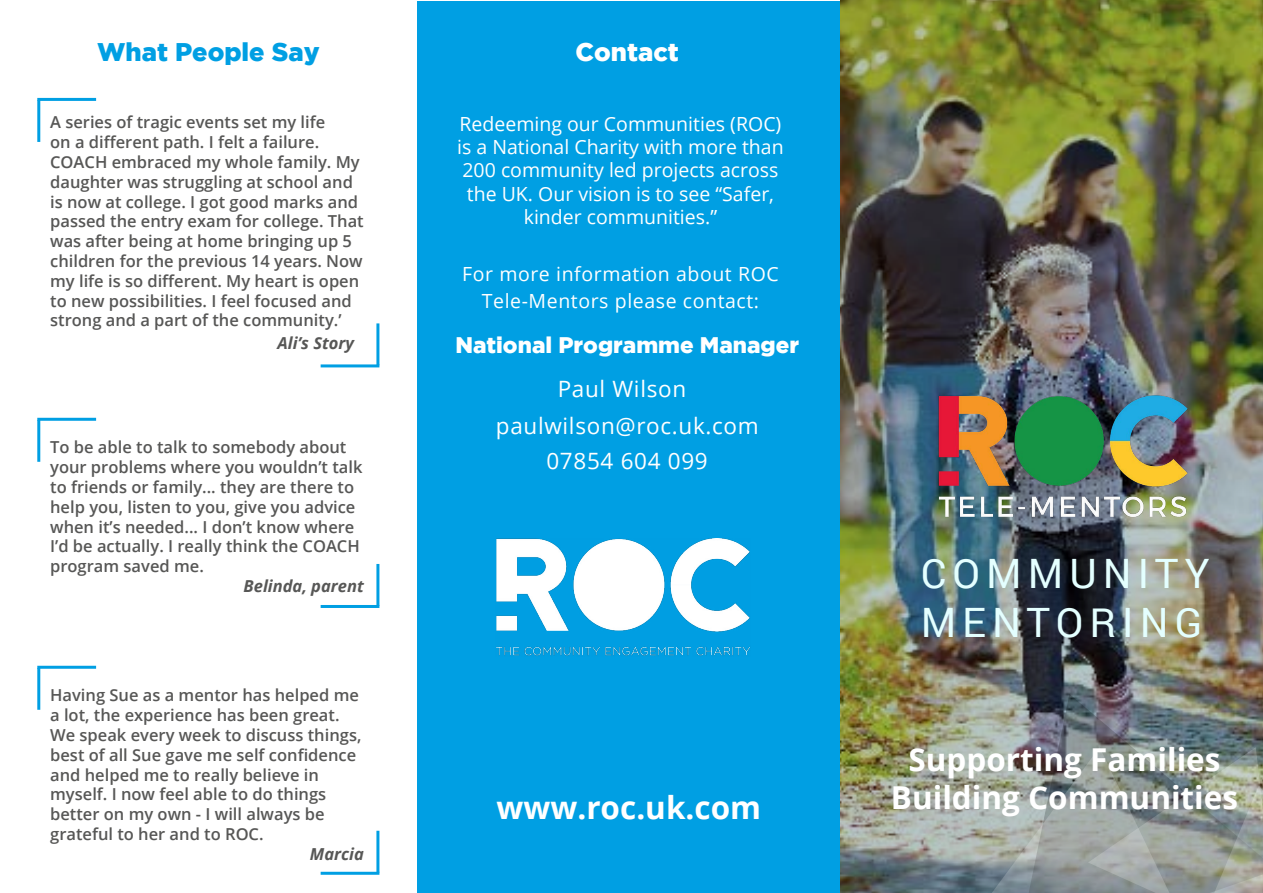
<style>
.page{position:relative;width:1263px;height:893px;background:#fff}
.page>*{position:absolute;margin:0;border:0;box-sizing:border-box;transform-origin:0 0}
.t1{font:40.5px/48.6px "Roboto";letter-spacing:.15em;color:#e4ffff}
.t2{font:700 31.5px "Open Sans";color:#fff}
.t3{font:900 25.5px "Gotham";color:#009fe3}
.t4{font:900 25.5px "Gotham";color:#fff}
.t5{font:22.5px/35.7px "Open Sans";letter-spacing:.03em;color:#fff;text-align:center}
.t6{font:900 22.5px "Gotham";color:#fff}
.t7{font:19.5px/23.4px "Open Sans";color:#fff;text-align:center}
.t8{font:19.5px/27px "Open Sans";letter-spacing:.03em;color:#fff;text-align:center}
.t9{font:600 16.5px/19.8px "Open Sans";color:#575756}
.t10{font:italic 700 16.5px "Open Sans";color:#575756}
</style>
<div class="page">
<div style="left:417px;top:1px;width:423px;height:891px;background:#009fe3"></div>
<img style="left:840px;top:0;width:423px;height:893px">
<img style="left:1015px;top:694px;width:248px;height:53px">
<svg style="left:974px;top:747px;width:289px;height:146px;background:#929995"></svg>
<img style="left:936px;top:388px;width:258px;height:136px">
<hr style="left:37px;top:98px;width:59px;height:3px;background:#009fe3">
<hr style="left:37px;top:100px;width:3px;height:42px;background:#009fe3">
<hr style="left:37px;top:418px;width:59px;height:3px;background:#009fe3">
<hr style="left:37px;top:420px;width:3px;height:42px;background:#009fe3">
<hr style="left:37px;top:666px;width:59px;height:3px;background:#009fe3">
<hr style="left:37px;top:668px;width:3px;height:42px;background:#009fe3">
<hr style="left:321px;top:364px;width:58px;height:3px;background:#009fe3">
<hr style="left:376px;top:323px;width:3px;height:42px;background:#009fe3">
<hr style="left:321px;top:605px;width:58px;height:3px;background:#009fe3">
<hr style="left:376px;top:564px;width:3px;height:42px;background:#009fe3">
<hr style="left:321px;top:872px;width:58px;height:3px;background:#009fe3">
<hr style="left:376px;top:831px;width:3px;height:41px;background:#009fe3">
<img style="left:496px;top:538px;width:254px;height:118px">
<h3 class="t3" style="left:97px;top:37px;width:224px">What People Say</h3>
<h3 class="t4" style="left:576px;top:37px;width:105px">Contact</h3>
<p class="t9" style="left:50px;top:112px;width:315px">A series of tragic events set my life<br>on a different path. I felt a failure.<br>COACH embraced my whole family. My daughter was struggling at school and is now at college. I got good marks and passed the entry exam for college. That was after being at home bringing up 5 children for the previous 14 years. Now my life is so different. My heart is open to new possibilities. I feel focused and strong and a part of the community.’</p>
<p class="t7" style="left:457px;top:111px;width:328px">Redeeming our Communities (ROC) is a National Charity with more than<br>200 community led projects across the UK. Our vision is to see “Safer, kinder communities.”</p>
<p class="t8" style="left:462px;top:260px;width:318px">For more information about ROC<br>Tele-Mentors please contact:</p>
<p class="t10" style="left:278px;top:332px;width:78px">Ali’s Story</p>
<h3 class="t6" style="left:455px;top:332px;width:345px">National Programme Manager</h3>
<p class="t9" style="left:50px;top:437px;width:314px">To be able to talk to somebody about your problems where you wouldn’t talk to friends or family... they are there to help you, listen to you, give you advice when it’s needed... I don’t know where I’d be actually. I really think the COACH program saved me.</p>
<p class="t10" style="left:244px;top:574px;width:122px">Belinda, parent</p>
<h3 class="t5" style="left:496px;top:371px;width:264px">Paul Wilson paulwilson@roc.uk.com<br>07854 604 099</h3>
<h1 class="t1" style="left:921px;top:548px;width:290px">COMMUNITY<br>MENTORING</h1>
<p class="t9" style="left:50px;top:685px;width:313px">Having Sue as a mentor has helped me a lot, the experience has been great.<br>We speak every week to discuss things, best of all Sue gave me self confidence and helped me to really believe in myself. I now feel able to do things better on my own - I will always be grateful to her and to ROC.</p>
<p class="t10" style="left:310px;top:842px;width:55px">Marcia</p>
<h2 class="t2" style="left:908px;top:738px;width:314px">Supporting Families</h2>
<h2 class="t2" style="left:496px;top:786px;width:266px">www.roc.uk.com</h2>
<h2 class="t2" style="left:891px;top:775px;width:349px">Building Communities</h2>
</div>
